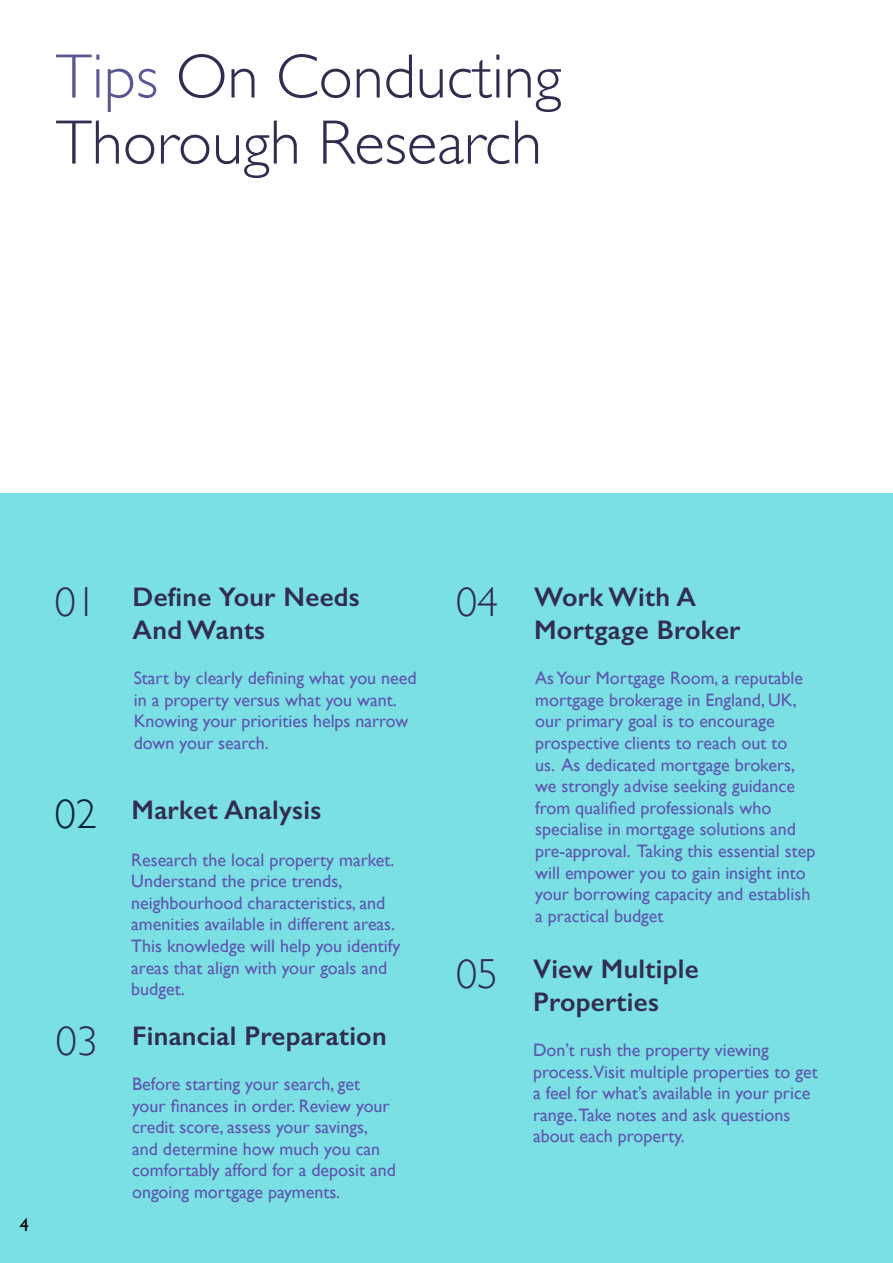
<style>
.page{position:relative;width:893px;height:1263px;background:#fff}
.page>*{position:absolute;margin:0;border:0;box-sizing:border-box;transform-origin:0 0}
.t1{font:300 63px/66px "Gill Sans";color:#322d50}
.t2{font:300 42px "Gill Sans";color:#322d50}
.t3{font:300 42px "Gill Sans";color:#001f40}
.t4{font:600 27px/33px "Gill Sans";letter-spacing:.01em;color:#322d50}
.t5{font:18px/21.6px "Gill Sans";color:#5e54b0}
.t6{font:18px "Gill Sans";color:#010203}
.s1{color:#595794}
</style>
<div class="page">
<div style="left:1px;top:494px;width:892px;height:769px;background:#7ae0e3"></div>
<h1 class="t1" style="left:56px;top:41px;width:507px"><span class="s1">Tips</span> On Conducting<br>Thorough Research</h1>
<h2 class="t2" style="left:55px;top:569px;width:43px">01</h2>
<h2 class="t3" style="left:55px;top:781px;width:43px">02</h2>
<h2 class="t2" style="left:56px;top:1008px;width:43px">03</h2>
<p class="t6" style="left:20px;top:1214px;width:10px">4</p>
<h3 class="t4" style="left:133px;top:580px;width:229px">Define Your Needs<br>And Wants</h3>
<p class="t5" style="left:134px;top:667px;width:284px">Start by clearly defining what you need in a property versus what you want.<br>Knowing your priorities helps narrow down your search.</p>
<h3 class="t4" style="left:132px;top:793px;width:191px">Market Analysis</h3>
<p class="t5" style="left:131px;top:848px;width:271px">Research the local property market.<br>Understand the price trends, neighbourhood characteristics, and amenities available in different areas.<br>This knowledge will help you identify areas that align with your goals and budget.</p>
<h3 class="t4" style="left:132px;top:1020px;width:256px">Financial Preparation</h3>
<p class="t5" style="left:132px;top:1073px;width:265px">Before starting your search, get your finances in order. Review your credit score, assess your savings, and determine how much you can comfortably afford for a deposit and ongoing mortgage payments.</p>
<h2 class="t2" style="left:456px;top:569px;width:43px">04</h2>
<h2 class="t2" style="left:456px;top:941px;width:43px">05</h2>
<h3 class="t4" style="left:534px;top:580px;width:208px">Work With A<br>Mortgage Broker</h3>
<p class="t5" style="left:535px;top:667px;width:282px">As Your Mortgage Room, a reputable mortgage brokerage in England, UK, our primary goal is to encourage prospective clients to reach out to<br>us. As dedicated mortgage brokers, we strongly advise seeking guidance from qualified professionals who specialise in mortgage solutions and pre-approval. Taking this essential step will empower you to gain insight into your borrowing capacity and establish a practical budget</p>
<h3 class="t4" style="left:533px;top:952px;width:167px">View Multiple<br>Properties</h3>
<p class="t5" style="left:533px;top:1039px;width:286px">Don’t rush the property viewing process.Visit multiple properties to get a feel for what’s available in your price range.Take notes and ask questions about each property.</p>
</div>
